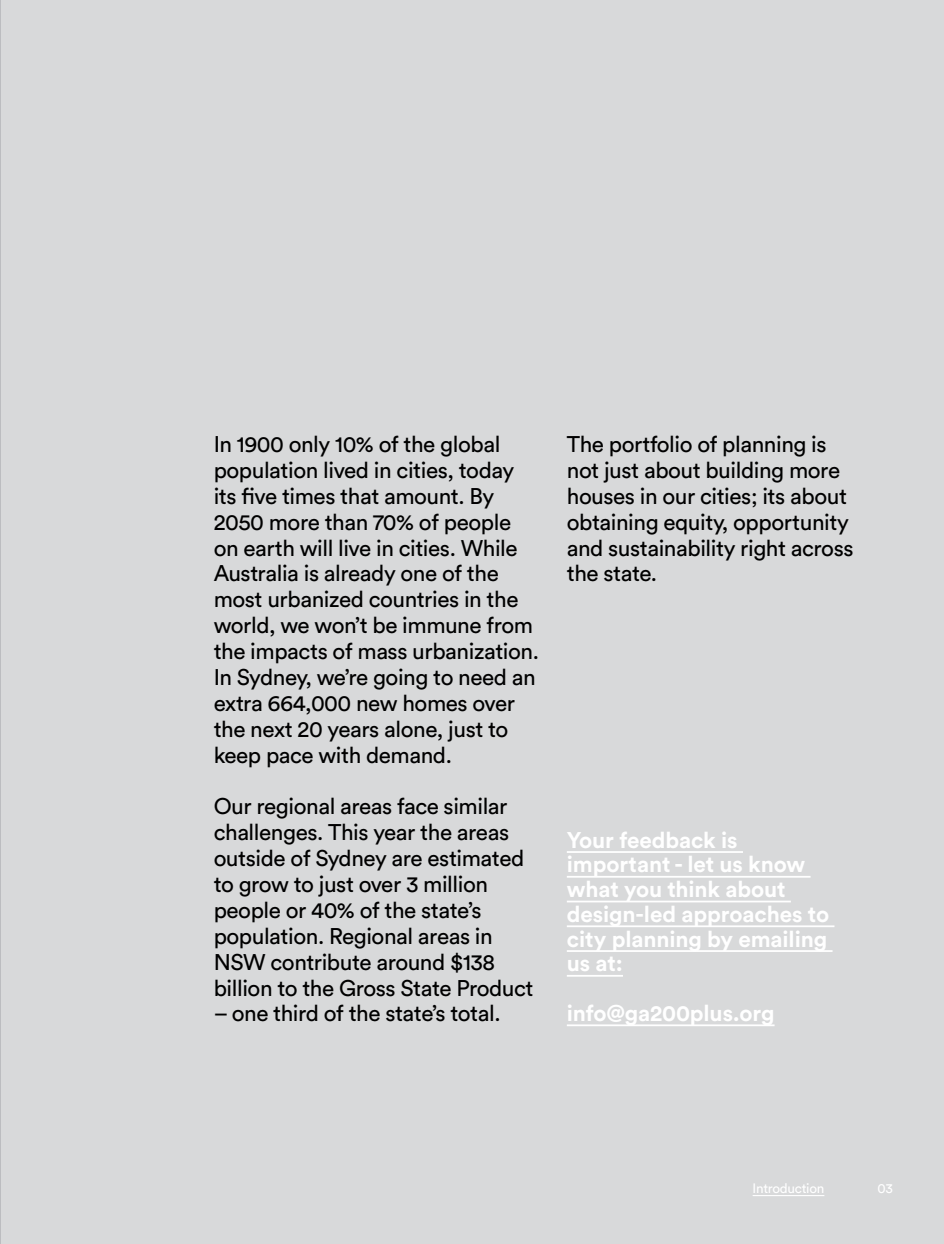
<style>
.page{position:relative;width:944px;height:1244px;background:#d8d9da}
.page>*{position:absolute;margin:0;border:0;box-sizing:border-box;transform-origin:0 0}
.t1{font:22.5px/25.9px "Circular Std";letter-spacing:-.02em;color:#000}
.t2{font:700 22.5px/24.8px "Circular Std";letter-spacing:-.005em;color:#fff}
.t3{font:13.5px "Circular Std";letter-spacing:-.02em;color:#fff}
</style>
<div class="page">
<hr style="left:0;top:0;width:1px;height:1244px;background:#a7a9ac">
<hr style="left:567px;top:851px;width:176px;height:2px;background:#fff">
<hr style="left:567px;top:876px;width:244px;height:1px;background:#fff">
<hr style="left:567px;top:900px;width:224px;height:2px;background:#fff">
<hr style="left:567px;top:925px;width:267px;height:2px;background:#fff">
<hr style="left:567px;top:950px;width:266px;height:2px;background:#fff">
<hr style="left:567px;top:975px;width:56px;height:1px;background:#fff">
<hr style="left:567px;top:1024px;width:208px;height:2px;background:#fff">
<hr style="left:753px;top:1195px;width:71px;height:1px;background:#fff">
<p class="t1" style="left:214px;top:431px;width:327px">In 1900 only 10% of the global population lived in cities, today its five times that amount. By<br>2050 more than 70% of people on earth will live in cities. While<br>Australia is already one of the most urbanized countries in the world, we won’t be immune from the impacts of mass urbanization.<br>In Sydney, we’re going to need an extra 664,000 new homes over the next 20 years alone, just to keep pace with demand.</p>
<p class="t1" style="left:214px;top:793px;width:321px">Our regional areas face similar challenges. This year the areas outside of Sydney are estimated to grow to just over 3 million people or 40% of the state’s population. Regional areas in<br>NSW contribute around $138 billion to the Gross State Product</p>
<p class="t1" style="left:214px;top:1000px;width:288px">– one third of the state’s total.</p>
<p class="t1" style="left:567px;top:431px;width:288px">The portfolio of planning is not just about building more houses in our cities; its about obtaining equity, opportunity and sustainability right across the state.</p>
<p class="t2" style="left:567px;top:827px;width:264px">Your feedback is important - let us know what you think about design-led approaches to city planning by emailing us at:</p>
<p class="t2" style="left:567px;top:1000px;width:209px">info@ga200plus.org</p>
<p class="t3" style="left:753px;top:1180px;width:73px">Introduction</p>
<p class="t3" style="left:878px;top:1180px;width:17px">03</p>
</div>
